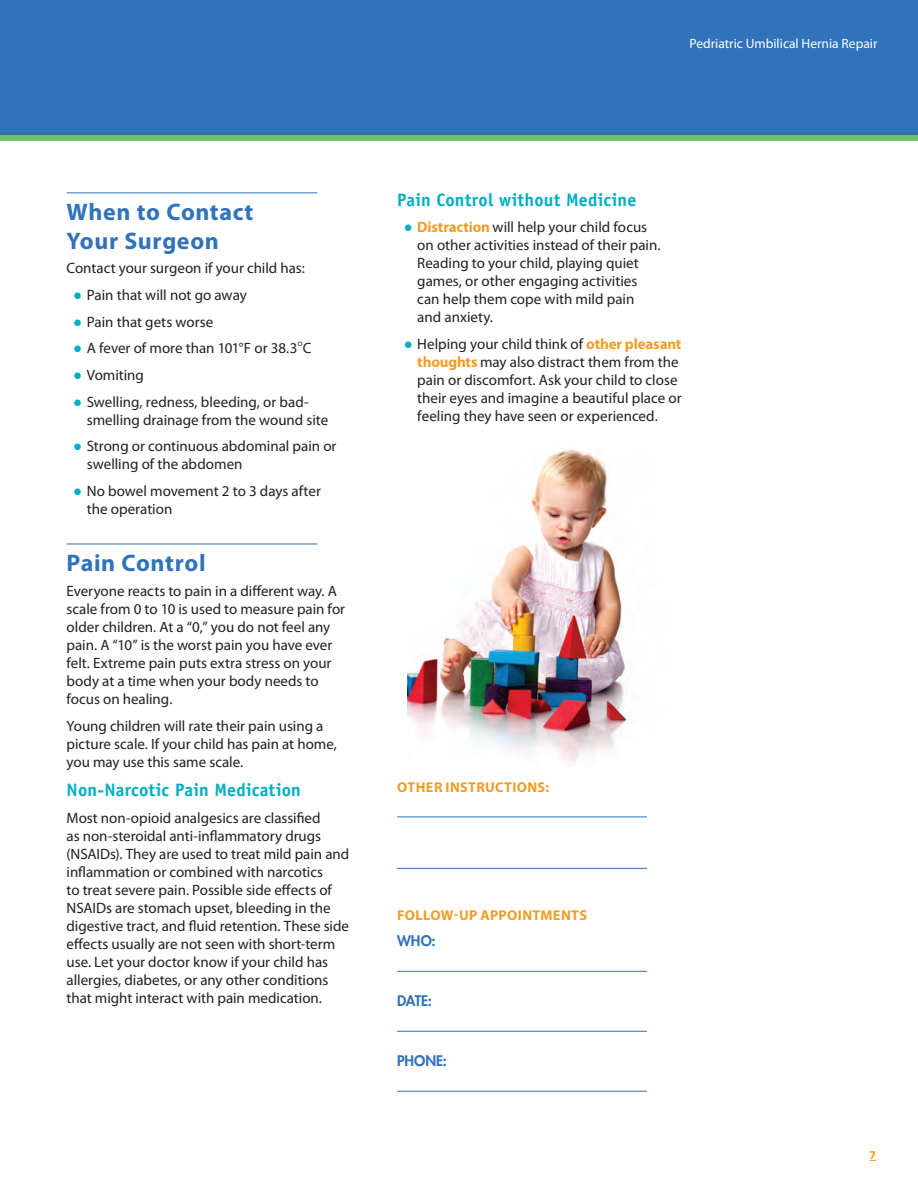
<style>
.page{position:relative;width:918px;height:1188px;background:#fff}
.page>*{position:absolute;margin:0;border:0;box-sizing:border-box;transform-origin:0 0}
.t1{font:700 24px/28.5px "Myriad Pro";letter-spacing:.025em;color:#3073ba}
.t2{font:700 18px "Officina Sans Std";letter-spacing:.01em;color:#00aec5}
.t3{font:15px/18px "Myriad Pro";color:#231f20}
.t4{font:700 14.25px/25.8px "Myriad Pro";letter-spacing:.025em;color:#f09d24}
.t5{font:800 14.25px "Futura Std";letter-spacing:-.005em;color:#3073ba}
.t6{font:13.5px "Myriad Pro";color:#fff}
.t7{font:700 12px "Myriad Pro";color:#f09d24}
.s1{font-family:"Century Schoolbook";color:#00aec5}
.s2{font-family:"Futura Std";font-weight:300}
.s3{font-weight:700;color:#f09d24}
.s4{font-family:"Futura Std";font-weight:800;color:#3073ba}
</style>
<div class="page">
<div style="left:0;top:0;width:918px;height:135px;background:#3073ba"></div>
<hr style="left:67px;top:192px;width:250px;height:1px;background:#3073ba">
<hr style="left:67px;top:544px;width:250px;height:1px;background:#3073ba">
<hr style="left:397px;top:817px;width:250px;height:1px;background:#3073ba">
<hr style="left:397px;top:868px;width:250px;height:1px;background:#3073ba">
<hr style="left:397px;top:971px;width:250px;height:1px;background:#3073ba">
<hr style="left:397px;top:1031px;width:250px;height:1px;background:#3073ba">
<hr style="left:397px;top:1091px;width:250px;height:1px;background:#3073ba">
<img style="left:407px;top:449px;width:223px;height:317px">
<div style="left:0;top:135px;width:918px;height:6px;background:#71c167"></div>
<p class="t6" style="left:690px;top:35px;width:189px">Pedriatric Umbilical Hernia Repair</p>
<p class="t1" style="left:67px;top:197px;width:188px">When to Contact<br>Your Surgeon</p>
<p class="t3" style="left:67px;top:259px;width:240px">Contact your surgeon if your child has:</p>
<p class="t3" style="left:73px;top:286px;width:175px"><span class="s1">●</span> Pain that will not go away</p>
<p class="t3" style="left:73px;top:313px;width:141px"><span class="s1">●</span> Pain that gets worse</p>
<p class="t3" style="left:73px;top:339px;width:240px"><span class="s1">●</span> A fever of more than 101°F or 38.3<span class="s2">°</span>C</p>
<p class="t3" style="left:73px;top:366px;width:72px"><span class="s1">●</span> Vomiting</p>
<p class="t3" style="left:87px;top:392px;width:243px;text-indent:-14px"><span class="s1">●</span> Swelling, redness, bleeding, or bad&shy;smelling drainage from the wound site</p>
<p class="t3" style="left:87px;top:437px;width:251px;text-indent:-14px"><span class="s1">●</span> Strong or continuous abdominal pain or swelling of the abdomen</p>
<p class="t3" style="left:87px;top:482px;width:236px;text-indent:-14px"><span class="s1">●</span> No bowel movement 2 to 3 days after the operation</p>
<p class="t1" style="left:67px;top:548px;width:141px">Pain Control</p>
<p class="t3" style="left:67px;top:582px;width:280px">Everyone reacts to pain in a different way. A scale from 0 to 10 is used to measure pain for older children. At a “0,” you do not feel any pain. A “10” is the worst pain you have ever felt. Extreme pain puts extra stress on your body at a time when your body needs to focus on healing.</p>
<p class="t3" style="left:67px;top:716px;width:272px">Young children will rate their pain using a picture scale. If your child has pain at home, you may use this same scale.</p>
<p class="t2" style="left:67px;top:779px;width:236px">Non-Narcotic Pain Medication</p>
<p class="t3" style="left:67px;top:809px;width:284px">Most non-opioid analgesics are classified<br>as non-steroidal anti-inflammatory drugs (NSAIDs). They are used to treat mild pain and inflammation or combined with narcotics<br>to treat severe pain. Possible side effects of NSAIDs are stomach upset, bleeding in the digestive tract, and fluid retention. These side effects usually are not seen with short-term use. Let your doctor know if your child has allergies, diabetes, or any other conditions that might interact with pain medication.</p>
<p class="t2" style="left:397px;top:188px;width:241px">Pain Control without Medicine</p>
<p class="t3" style="left:417px;top:218px;width:245px;text-indent:-14px"><span class="s1">●</span> <span class="s3">Distraction</span> will help your child focus on other activities instead of their pain.<br>Reading to your child, playing quiet games, or other engaging activities can help them cope with mild pain and anxiety.</p>
<p class="t3" style="left:417px;top:335px;width:266px;text-indent:-14px"><span class="s1">●</span> Helping your child think of <span class="s3">other pleasant thoughts</span> may also distract them from the pain or discomfort. Ask your child to close their eyes and imagine a beautiful place or feeling they have seen or experienced.</p>
<p class="t4" style="left:397px;top:773px;width:153px">OTHER INSTRUCTIONS:</p>
<p class="t4" style="left:397px;top:902px;width:192px">FOLLOW-UP APPOINTMENTS<br><span class="s4">WHO:</span></p>
<p class="t5" style="left:397px;top:992px;width:36px">DATE:</p>
<p class="t5" style="left:397px;top:1052px;width:52px">PHONE:</p>
<p class="t7" style="left:869px;top:1147px;width:8px">7</p>
</div>
